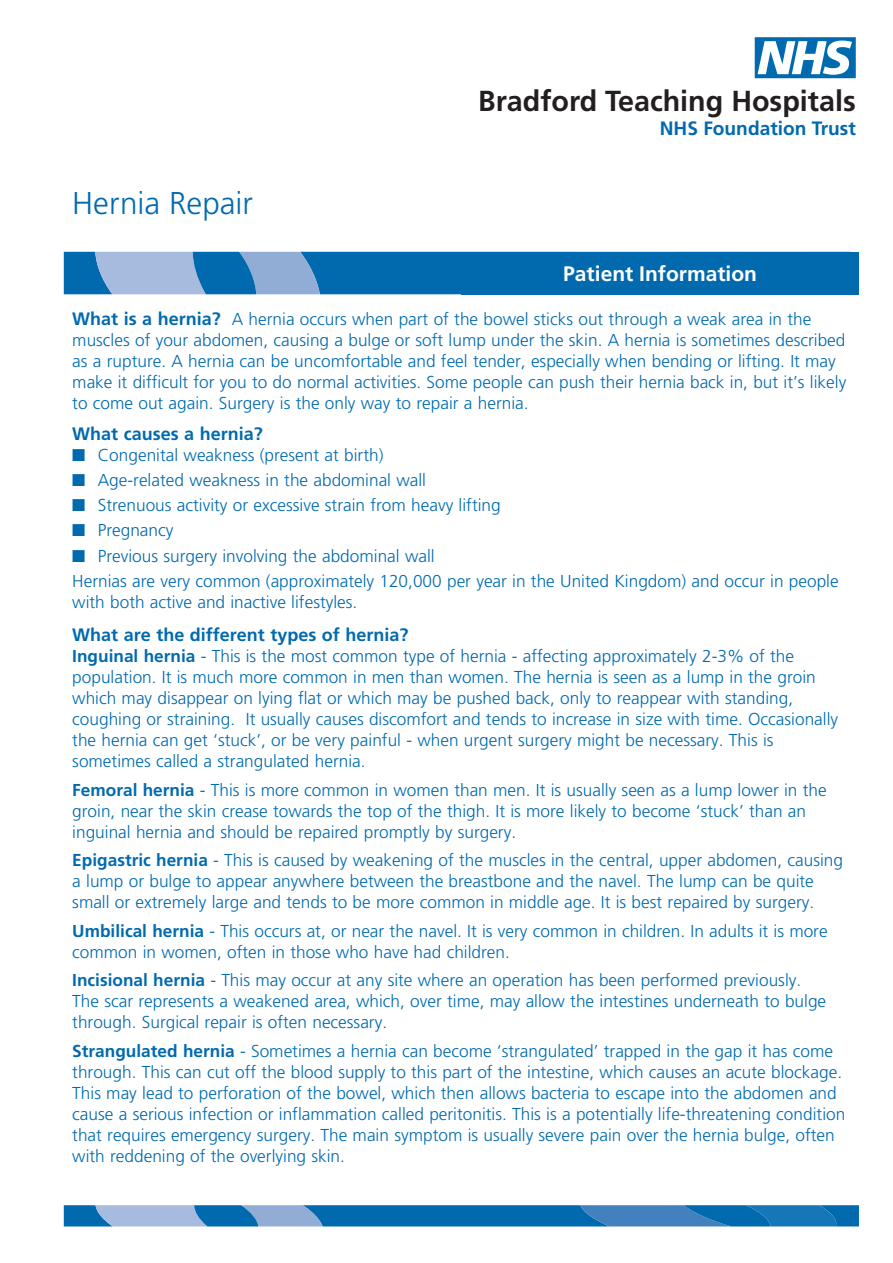
<style>
.page{position:relative;width:893px;height:1263px;background:#fff}
.page>*{position:absolute;margin:0;border:0;box-sizing:border-box;transform-origin:0 0}
.t1{font:300 31.5px "Frutiger";color:#016aaf}
.t2{font:700 28.95px "Frutiger LT Pro";color:#231f20}
.t3{font:700 21px "Frutiger";color:#fff}
.t4{font:700 19.35px "Frutiger LT Pro";color:#016aaf}
.t5{font:700 18px "Frutiger";color:#016aaf}
.t6{font:300 17.25px/21px "Frutiger";color:#016aaf}
.s1{font-weight:700;font-size:18px}
.s2{font-weight:700}
</style>
<div class="page">
<svg style="left:755px;top:37px;width:101px;height:41px"></svg>
<svg style="left:64px;top:252px;width:397px;height:42px;background:#3f88c0"></svg>
<div style="left:461px;top:252px;width:398px;height:42px;background:#016aaf"></div>
<svg style="left:64px;top:1205px;width:795px;height:21px;background:#2e7fbb"></svg>
<h1 class="t1" style="left:72px;top:185px;width:182px">Hernia Repair</h1>
<h2 class="t2" style="left:478px;top:83px;width:379px">Bradford Teaching Hospitals</h2>
<p class="t4" style="left:660px;top:117px;width:198px">NHS Foundation Trust</p>
<p class="t3" style="left:563px;top:262px;width:195px">Patient Information</p>
<p class="t6" style="left:72px;top:309px;width:775px"><span class="s1">What is a hernia?</span> A hernia occurs when part of the bowel sticks out through a weak area in the muscles of your abdomen, causing a bulge or soft lump under the skin. A hernia is sometimes described as a rupture. A hernia can be uncomfortable and feel tender, especially when bending or lifting. It may make it difficult for you to do normal activities. Some people can push their hernia back in, but it’s likely to come out again. Surgery is the only way to repair a hernia.</p>
<p class="t5" style="left:72px;top:423px;width:192px">What causes a hernia?</p>
<p class="t6" style="left:72px;top:444px;width:313px">■ Congenital weakness (present at birth)</p>
<p class="t6" style="left:72px;top:469px;width:355px">■ Age-related weakness in the abdominal wall</p>
<p class="t6" style="left:72px;top:494px;width:430px">■ Strenuous activity or excessive strain from heavy lifting</p>
<p class="t6" style="left:72px;top:520px;width:103px">■ Pregnancy</p>
<p class="t6" style="left:72px;top:543px;width:768px;line-height:25.2px">■ Previous surgery involving the abdominal wall<br>Hernias are very common (approximately 120,000 per year in the United Kingdom) and occur in people</p>
<p class="t6" style="left:72px;top:591px;width:287px">with both active and inactive lifestyles.</p>
<p class="t5" style="left:72px;top:624px;width:338px">What are the different types of hernia?</p>
<p class="t6" style="left:72px;top:646px;width:767px"><span class="s2">Inguinal hernia</span> - This is the most common type of hernia - affecting approximately 2-3% of the population. It is much more common in men than women. The hernia is seen as a lump in the groin which may disappear on lying flat or which may be pushed back, only to reappear with standing, coughing or straining. It usually causes discomfort and tends to increase in size with time. Occasionally the hernia can get ‘stuck’, or be very painful - when urgent surgery might be necessary. This is sometimes called a strangulated hernia.</p>
<p class="t6" style="left:72px;top:779px;width:756px"><span class="s2">Femoral hernia</span> - This is more common in women than men. It is usually seen as a lump lower in the groin, near the skin crease towards the top of the thigh. It is more likely to become ‘stuck’ than an inguinal hernia and should be repaired promptly by surgery.</p>
<p class="t6" style="left:72px;top:850px;width:772px"><span class="s2">Epigastric hernia</span> - This is caused by weakening of the muscles in the central, upper abdomen, causing a lump or bulge to appear anywhere between the breastbone and the navel. The lump can be quite small or extremely large and tends to be more common in middle age. It is best repaired by surgery.</p>
<p class="t6" style="left:72px;top:920px;width:757px"><span class="s2">Umbilical hernia</span> - This occurs at, or near the navel. It is very common in children. In adults it is more common in women, often in those who have had children.</p>
<p class="t6" style="left:72px;top:970px;width:755px"><span class="s2">Incisional hernia</span> - This may occur at any site where an operation has been performed previously.<br>The scar represents a weakened area, which, over time, may allow the intestines underneath to bulge through. Surgical repair is often necessary.</p>
<p class="t6" style="left:72px;top:1040px;width:774px"><span class="s2">Strangulated hernia</span> - Sometimes a hernia can become ‘strangulated’ trapped in the gap it has come through. This can cut off the blood supply to this part of the intestine, which causes an acute blockage.<br>This may lead to perforation of the bowel, which then allows bacteria to escape into the abdomen and cause a serious infection or inflammation called peritonitis. This is a potentially life-threatening condition that requires emergency surgery. The main symptom is usually severe pain over the hernia bulge, often with reddening of the overlying skin.</p>
</div>
